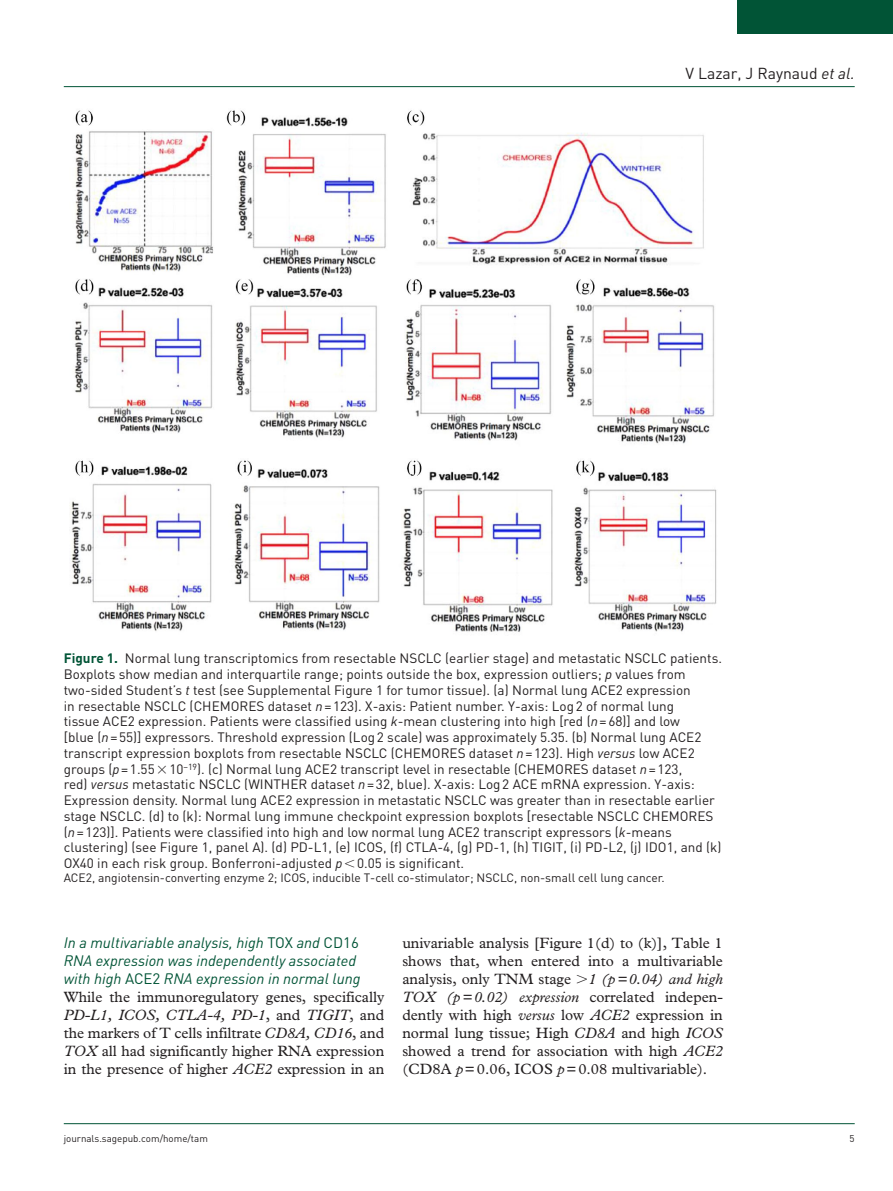
<style>
.page{position:relative;width:893px;height:1191px;background:#fff}
.page>*{position:absolute;margin:0;border:0;box-sizing:border-box;transform-origin:0 0}
.t1{font:15.75px "DIN";color:#231f20}
.t2{font:15px/18px "Plantin Std";color:#231f20;text-align:justify}
.t3{font:italic 15px/18px "DIN";color:#015436}
.t4{font:13.5px/15.8px "DIN";color:#231f20}
.t5{font:12px "DIN";color:#231f20}
.t6{font:9.75px "DIN";color:#231f20}
.s1{font-style:italic}
.s2{font-weight:700;color:#015436}
.s3{font-style:normal}
</style>
<div class="page">
<hr style="left:64px;top:86px;width:791px;height:1px;background:#015436">
<hr style="left:64px;top:1123px;width:791px;height:1px;background:#015436">
<div style="left:738px;top:0;width:155px;height:34px;background:#015436"></div>
<img style="left:71px;top:110px;width:646px;height:522px">
<p class="t1" style="left:685px;top:63px;width:171px">V Lazar, J Raynaud <span class="s1">et al.</span></p>
<p class="t4" style="left:64px;top:650px;width:660px"><span class="s2">Figure 1.</span> Normal lung transcriptomics from resectable NSCLC (earlier stage) and metastatic NSCLC patients.<br>Boxplots show median and interquartile range; points outside the box, expression outliers; <span class="s1">p</span> values from two-sided Student’s <span class="s1">t</span> test (see Supplemental Figure 1 for tumor tissue). (a) Normal lung ACE2 expression<br>in resectable NSCLC (CHEMORES dataset <span class="s1">n</span>=123). X-axis: Patient number. Y-axis: Log2 of normal lung<br>tissue ACE2 expression. Patients were classified using <span class="s1">k</span>-mean clustering into high [red (<span class="s1">n</span>=68)] and low<br>[blue (<span class="s1">n</span>=55)] expressors. Threshold expression (Log2 scale) was approximately 5.35. (b) Normal lung ACE2 transcript expression boxplots from resectable NSCLC (CHEMORES dataset <span class="s1">n</span>=123). High <span class="s1">versus</span> low ACE2 groups (<span class="s1">p</span>=1.55 10<sup>−19</sup>). (c) Normal lung ACE2 transcript level in resectable (CHEMORES dataset <span class="s1">n</span>=123,<br>red) <span class="s1">versus</span> metastatic NSCLC (WINTHER dataset <span class="s1">n</span>=32, blue). X-axis: Log2 ACE mRNA expression. Y-axis:<br>Expression density. Normal lung ACE2 expression in metastatic NSCLC was greater than in resectable earlier stage NSCLC. (d) to (k): Normal lung immune checkpoint expression boxplots [resectable NSCLC CHEMORES (<span class="s1">n</span>=123)]. Patients were classified into high and low normal lung ACE2 transcript expressors (<span class="s1">k</span>-means clustering) (see Figure 1, panel A). (d) PD-L1, (e) ICOS, (f) CTLA-4, (g) PD-1, (h) TIGIT, (i) PD-L2, (j) IDO1, and (k)<br>OX40 in each risk group. Bonferroni-adjusted <span class="s1">p</span> 0.05 is significant.</p>
<p class="t5" style="left:64px;top:870px;width:602px">ACE2, angiotensin-converting enzyme 2; ICOS, inducible T-cell co-stimulator; NSCLC, non-small cell lung cancer.</p>
<p class="t3" style="left:64px;top:933px;width:298px">In a multivariable analysis, high <span class="s3">TOX</span> and <span class="s3">CD16<br></span>RNA expression was independently associated with high <span class="s3">ACE2</span> RNA expression in normal lung</p>
<p class="t2" style="left:64px;top:988px;width:322px">While the immunoregulatory genes, specifically <span class="s1">PD-L1, ICOS, CTLA-4, PD-1</span>, and <span class="s1">TIGIT</span>, and the markers of T cells infiltrate <span class="s1">CD8A, CD16</span>, and <span class="s1">TOX</span> all had significantly higher RNA expression in the presence of higher <span class="s1">ACE2</span> expression in an</p>
<p class="t2" style="left:402px;top:934px;width:322px">univariable analysis [Figure 1(d) to (k)], Table 1 shows that, when entered into a multivariable analysis, only TNM stage <span class="s1">1 (p=0.04) and high TOX (p=0.02) expression</span> correlated indepen&shy;dently with high <span class="s1">versus</span> low <span class="s1">ACE2</span> expression in normal lung tissue; High <span class="s1">CD8A</span> and high <span class="s1">ICOS </span>showed a trend for association with high <span class="s1">ACE2 </span>(CD8A <span class="s1">p</span>=0.06, ICOS <span class="s1">p</span>=0.08 multivariable).</p>
<p class="t6" style="left:64px;top:1132px;width:146px">journals.sagepub.com/home/tam</p>
<p class="t6" style="left:850px;top:1132px;width:7px">5</p>
</div>
